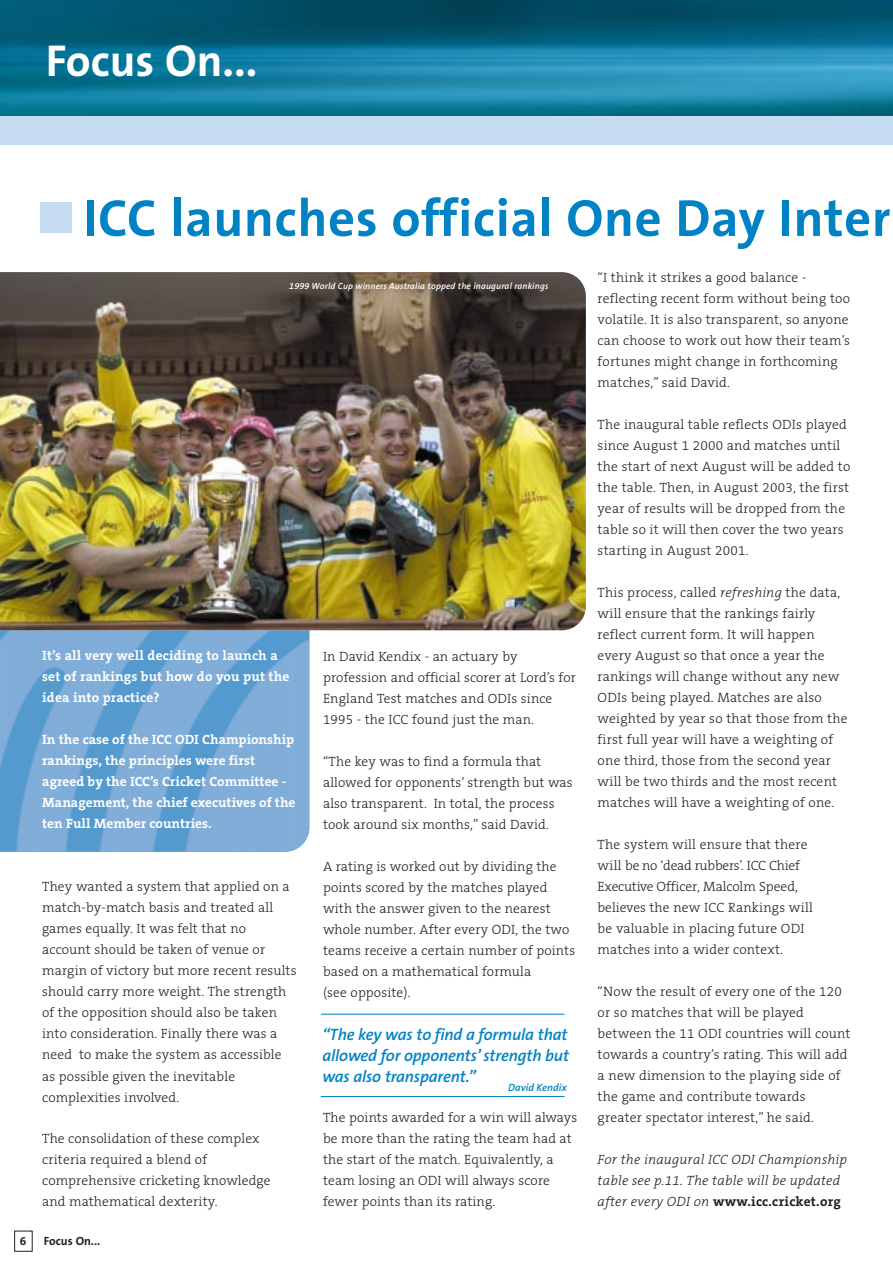
<style>
.page{position:relative;width:893px;height:1263px;background:#fff}
.page>*{position:absolute;margin:0;border:0;box-sizing:border-box;transform-origin:0 0}
.t1{font:700 52.5px "The Sans B7";letter-spacing:.01em;color:#0082c5}
.t2{font:700 45px "The Sans B7";color:#fff}
.t3{font:italic 600 16.5px/21px "The Sans B6";letter-spacing:-.01em;color:#0082c5;text-align:justify}
.t4{font:300 13.5px/21px "The Serif B3";letter-spacing:.01em;color:#231f20}
.t5{font:700 13.5px/21px "The Serif B7";color:#fff}
.t6{font:italic 300 13.5px/21px "The Serif B3";letter-spacing:.015em;color:#231f20}
.t7{font:700 13.5px "The Serif B7";letter-spacing:.015em;color:#231f20}
.t8{font:700 12px "The Sans B7";color:#231f20}
.t9{font:italic 600 10.5px "The Sans B6";color:#0082c5}
.t10{font:italic 600 9px "The Sans B6";letter-spacing:.015em;color:#fff}
.s1{font-style:italic}
.s2{font-family:"The Serif B3";font-weight:300;font-style:italic}
</style>
<div class="page">
<img style="left:0;top:0;width:892px;height:116px">
<img style="left:0;top:630px;width:309px;height:222px">
<img style="left:0;top:272px;width:586px;height:358px">
<div style="left:14px;top:1231px;width:19px;height:21px;border:1px solid #231f20"></div>
<hr style="left:321px;top:1014px;width:243px;height:1px;background:#0082c5">
<hr style="left:321px;top:1096px;width:243px;height:1px;background:#0082c5">
<div style="left:41px;top:202px;width:31px;height:31px;background:#c5dcf0"></div>
<div style="left:0;top:116px;width:892px;height:29px;background:#c5dcf0"></div>
<h2 class="t2" style="left:46px;top:44px;width:213px">Focus On...</h2>
<h1 class="t1" style="left:83px;top:199px;width:808px">ICC launches official One Day Inter</h1>
<p class="t10" style="left:289px;top:282px;width:261px">1999 World Cup winners Australia topped the inaugural rankings</p>
<p class="t4" style="left:597px;top:268px;width:254px">“I think it strikes a good balance - reflecting recent form without being too volatile. It is also transparent, so anyone can choose to work out how their team’s fortunes might change in forthcoming matches,” said David.</p>
<p class="t4" style="left:597px;top:415px;width:254px">The inaugural table reflects ODIs played since August 1 2000 and matches until the start of next August will be added to the table. Then, in August 2003, the first year of results will be dropped from the table so it will then cover the two years starting in August 2001.</p>
<p class="t4" style="left:597px;top:583px;width:251px">This process, called <span class="s1">refreshing</span> the data, will ensure that the rankings fairly reflect current form. It will happen every August so that once a year the rankings will change without any new ODIs being played. Matches are also weighted by year so that those from the first full year will have a weighting of one third, those from the second year will be two thirds and the most recent matches will have a weighting of one.</p>
<p class="t4" style="left:597px;top:835px;width:217px">The system will ensure that there will be no ‘dead rubbers’. ICC Chief Executive Officer, Malcolm Speed, believes the new ICC Rankings will be valuable in placing future ODI matches into a wider context.</p>
<p class="t4" style="left:597px;top:982px;width:254px">“Now the result of every one of the 120 or so matches that will be played between the 11 ODI countries will count towards a country’s rating. This will add a new dimension to the playing side of the game and contribute towards greater spectator interest,” he said.</p>
<p class="t6" style="left:597px;top:1150px;width:251px">For the inaugural ICC ODI Championship table see p.11. The table will be updated</p>
<p class="t7" style="left:597px;top:1196px;width:245px"><span class="s2">after every ODI on</span> www.icc.cricket.org</p>
<p class="t5" style="left:42px;top:647px;width:249px">It’s all very well deciding to launch a set of rankings but how do you put the idea into practice?</p>
<p class="t5" style="left:42px;top:731px;width:255px">In the case of the ICC ODI Championship rankings, the principles were first agreed by the ICC’s Cricket Committee - Management, the chief executives of the ten Full Member countries.</p>
<p class="t4" style="left:323px;top:647px;width:254px">In David Kendix - an actuary by profession and official scorer at Lord’s for England Test matches and ODIs since 1995 - the ICC found just the man.</p>
<p class="t4" style="left:323px;top:752px;width:251px">“The key was to find a formula that allowed for opponents’ strength but was also transparent. In total, the process took around six months,” said David.</p>
<p class="t4" style="left:323px;top:857px;width:254px">A rating is worked out by dividing the points scored by the matches played with the answer given to the nearest whole number. After every ODI, the two teams receive a certain number of points based on a mathematical formula<br>(see opposite).</p>
<p class="t4" style="left:42px;top:878px;width:256px">They wanted a system that applied on a match-by-match basis and treated all games equally. It was felt that no account should be taken of venue or margin of victory but more recent results should carry more weight. The strength of the opposition should also be taken into consideration. Finally there was a need to make the system as accessible as possible given the inevitable complexities involved.</p>
<p class="t4" style="left:42px;top:1129px;width:230px">The consolidation of these complex criteria required a blend of comprehensive cricketing knowledge and mathematical dexterity.</p>
<p class="t3" style="left:322px;top:1025px;width:248px">“The key was to find a formula that allowed for opponents’ strength but was also transparent.”</p>
<p class="t9" style="left:508px;top:1083px;width:60px">David Kendix</p>
<p class="t4" style="left:323px;top:1108px;width:256px">The points awarded for a win will always be more than the rating the team had at the start of the match. Equivalently, a team losing an ODI will always score fewer points than its rating.</p>
<p class="t8" style="left:20px;top:1237px;width:8px">6</p>
<p class="t8" style="left:44px;top:1237px;width:58px">Focus On...</p>
</div>
